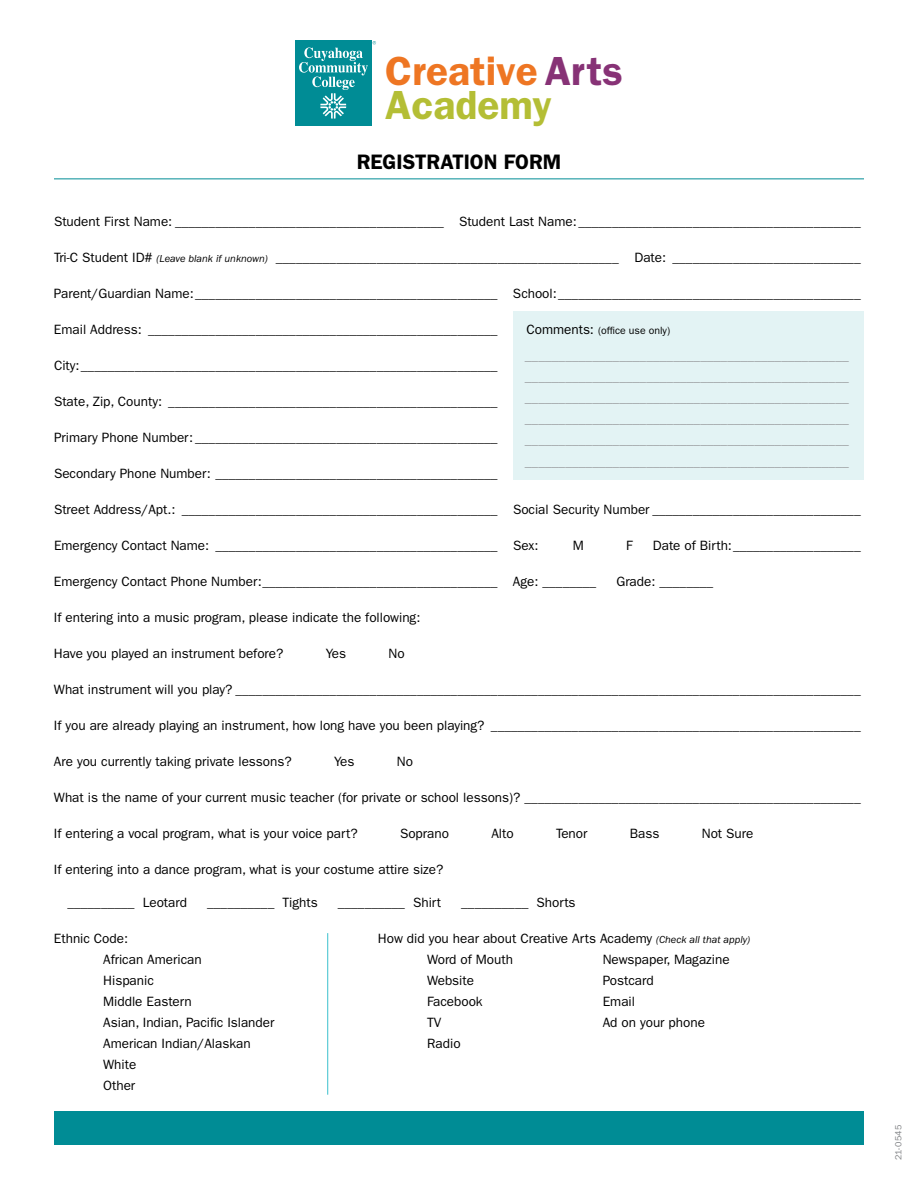
<style>
.page{position:relative;width:918px;height:1188px;background:#fff}
.page>*{position:absolute;margin:0;border:0;box-sizing:border-box;transform-origin:0 0}
.t1{font:600 40.8px/33.2px "ITC Franklin Gothic Std";color:#ee7623}
.t2{font:600 21px "ITC Franklin Gothic Std";color:#000}
.t3{font:13.5px/21px "ITC Franklin Gothic Std";color:#000}
.t4{font:13.5px/21px "ITC Franklin Gothic Std";color:#939598;text-align:justify}
.t5{font:10.5px "ITC Franklin Gothic Std";color:#000}
.t6{font:9px "ITC Franklin Gothic Std";letter-spacing:.03em;color:#808285}
.s1{color:#873276}
.s2{color:#b4be35}
.s3{font-style:italic;font-size:10.5px}
.s4{font-size:13.5px}
</style>
<div class="page">
<div style="left:513px;top:312px;width:351px;height:168px;background:#e3f3f4"></div>
<div style="left:295px;top:40px;width:76px;height:86px;background:#008c95"></div>
<svg style="left:299px;top:41px;width:77px;height:78px"></svg>
<hr style="left:54px;top:178px;width:810px;height:1px;background:#008c95">
<div style="left:54px;top:1111px;width:810px;height:34px;background:#008c95"></div>
<hr style="left:327px;top:933px;width:1px;height:162px;background:#3ac1cd">
<h1 class="t1" style="left:385px;top:55px;width:239px">Creative <span class="s1">Arts<br></span><span class="s2">Academy</span></h1>
<h2 class="t2" style="left:357px;top:149px;width:206px">REGISTRATION FORM</h2>
<p class="t3" style="left:54px;top:211px;width:808px">Student First Name: ________________________________________ Student Last Name:__________________________________________</p>
<p class="t3" style="left:54px;top:247px;width:808px">Tri-C Student ID# <span class="s3">(Leave blank if unknown)</span> ___________________________________________________ Date: ____________________________</p>
<p class="t3" style="left:54px;top:283px;width:808px">Parent/Guardian Name:_____________________________________________ School:_____________________________________________</p>
<p class="t3" style="left:54px;top:319px;width:445px">Email Address: ____________________________________________________</p>
<p class="t5" style="left:526px;top:325px;width:145px"><span class="s4">Comments:</span> (office use only)</p>
<p class="t3" style="left:54px;top:355px;width:445px">City:______________________________________________________________</p>
<p class="t3" style="left:54px;top:391px;width:445px">State, Zip, County: _________________________________________________</p>
<p class="t3" style="left:54px;top:427px;width:445px">Primary Phone Number: _____________________________________________</p>
<p class="t3" style="left:54px;top:463px;width:445px">Secondary Phone Number: __________________________________________</p>
<p class="t3" style="left:54px;top:499px;width:808px">Street Address/Apt.: _______________________________________________ Social Security Number _______________________________</p>
<p class="t3" style="left:54px;top:535px;width:486px">Emergency Contact Name: __________________________________________ Sex:</p>
<p class="t3" style="left:573px;top:535px;width:13px">M</p>
<p class="t3" style="left:626px;top:535px;width:8px">F</p>
<p class="t3" style="left:653px;top:535px;width:209px">Date of Birth:___________________</p>
<p class="t3" style="left:54px;top:571px;width:544px">Emergency Contact Phone Number:___________________________________ Age: ________</p>
<p class="t3" style="left:616px;top:571px;width:98px">Grade: ________</p>
<p class="t3" style="left:54px;top:607px;width:368px">If entering into a music program, please indicate the following:</p>
<p class="t3" style="left:54px;top:643px;width:231px">Have you played an instrument before?</p>
<p class="t3" style="left:326px;top:643px;width:22px">Yes</p>
<p class="t3" style="left:389px;top:643px;width:18px">No</p>
<p class="t3" style="left:54px;top:679px;width:808px">What instrument will you play? _____________________________________________________________________________________________</p>
<p class="t3" style="left:54px;top:715px;width:808px">If you are already playing an instrument, how long have you been playing? _______________________________________________________</p>
<p class="t3" style="left:54px;top:751px;width:239px">Are you currently taking private lessons?</p>
<p class="t3" style="left:334px;top:751px;width:22px">Yes</p>
<p class="t3" style="left:397px;top:751px;width:18px">No</p>
<p class="t3" style="left:54px;top:787px;width:808px">What is the name of your current music teacher (for private or school lessons)? __________________________________________________</p>
<p class="t3" style="left:54px;top:823px;width:305px">If entering a vocal program, what is your voice part?</p>
<p class="t3" style="left:400px;top:823px;width:50px">Soprano</p>
<p class="t3" style="left:491px;top:823px;width:24px">Alto</p>
<p class="t3" style="left:556px;top:823px;width:33px">Tenor</p>
<p class="t3" style="left:630px;top:823px;width:31px">Bass</p>
<p class="t3" style="left:702px;top:823px;width:53px">Not Sure</p>
<p class="t3" style="left:54px;top:859px;width:391px">If entering into a dance program, what is your costume attire size?</p>
<p class="t3" style="left:67px;top:892px;width:121px">__________ Leotard</p>
<p class="t3" style="left:207px;top:892px;width:112px">__________ Tights</p>
<p class="t3" style="left:338px;top:892px;width:105px">__________ Shirt</p>
<p class="t3" style="left:461px;top:892px;width:116px">__________ Shorts</p>
<p class="t3" style="left:54px;top:928px;width:76px">Ethnic Code:</p>
<p class="t3" style="left:378px;top:928px;width:374px">How did you hear about Creative Arts Academy <span class="s3">(Check all that apply)</span></p>
<p class="t3" style="left:103px;top:949px;width:100px">African American</p>
<p class="t3" style="left:427px;top:949px;width:87px">Word of Mouth</p>
<p class="t3" style="left:603px;top:949px;width:128px">Newspaper, Magazine</p>
<p class="t3" style="left:103px;top:970px;width:52px">Hispanic</p>
<p class="t3" style="left:427px;top:970px;width:48px">Website</p>
<p class="t3" style="left:603px;top:970px;width:53px">Postcard</p>
<p class="t3" style="left:103px;top:991px;width:90px">Middle Eastern</p>
<p class="t3" style="left:427px;top:991px;width:57px">Facebook</p>
<p class="t3" style="left:603px;top:991px;width:34px">Email</p>
<p class="t3" style="left:103px;top:1012px;width:173px">Asian, Indian, Pacific Islander</p>
<p class="t3" style="left:427px;top:1012px;width:16px">TV</p>
<p class="t3" style="left:603px;top:1012px;width:104px">Ad on your phone</p>
<p class="t3" style="left:103px;top:1033px;width:149px">American Indian/Alaskan</p>
<p class="t3" style="left:427px;top:1033px;width:35px">Radio</p>
<p class="t3" style="left:103px;top:1054px;width:35px">White<br>Other</p>
<p class="t4" style="left:525px;top:345px;width:326px">________________________________________________ ________________________________________________ ________________________________________________ ________________________________________________ ________________________________________________ ________________________________________________</p>
<p class="t6" style="left:893px;top:1160px;width:37px;rotate:-90deg">21-0545</p>
</div>
